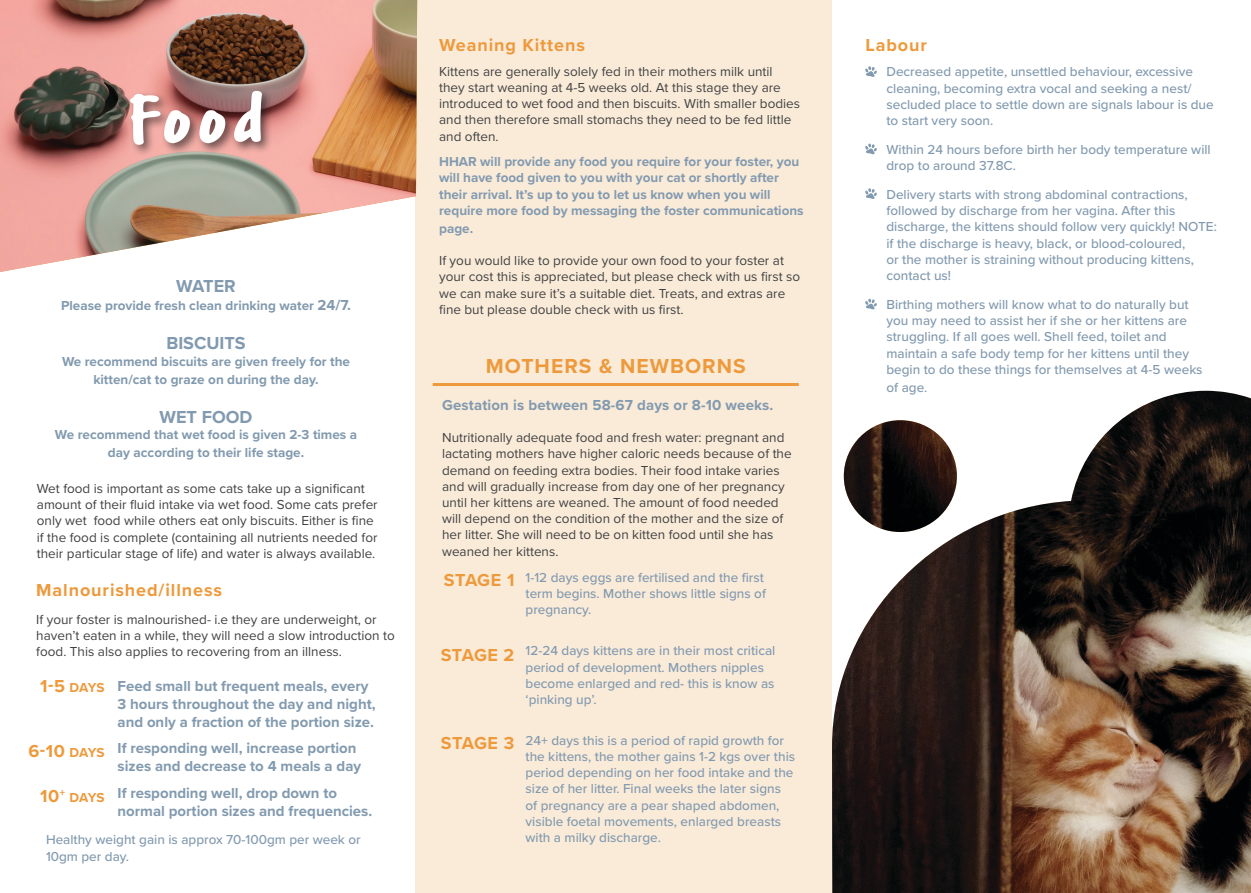
<style>
.page{position:relative;width:1251px;height:893px;background:#fff}
.page>*{position:absolute;margin:0;border:0;box-sizing:border-box;transform-origin:0 0}
.t1{font:71.1px "Ghoust Solid";color:#fff}
.Heading{font:700 21px "Proxima Nova";letter-spacing:.05em;color:#ed9a3d}
.Heading-2{font:700 18px "Proxima Nova";letter-spacing:.05em;color:#ed9a3d}
.white_header{font:700 18px "Proxima Nova";letter-spacing:.025em;color:#ed9a3d}
.Supporting_informati{font:700 18px "Proxima Nova";color:#829aaf}
.Supporting_informati-2{font:700 15px/18px "Proxima Nova";color:#829aaf}
.Body_grey{font:700 15px "Proxima Nova";letter-spacing:.01em;color:#829aaf}
.Supporting_informati-3{font:500 13.5px/16.2px "Proxima Nova";color:#829aaf}
.Body_grey-2{font:13.5px/16.2px "Proxima Nova";color:#414142}
.Body_grey-3{font:700 13.5px/16.2px "Proxima Nova";color:#829aaf}
.Supporting_informati-4{font:700 13.5px/18px "Proxima Nova";color:#829aaf;text-align:center}
.white_header-2{font:700 13.5px "Proxima Nova";letter-spacing:-.005em;color:#ed9a3d}
.s1{font-size:15px}
.s2{font-size:18px}
.s3{font-size:13.5px}
</style>
<div class="page">
<div style="left:415px;top:0;width:416px;height:893px;background:#faebd9"></div>
<img style="left:0;top:0;width:417px;height:272px">
<div style="left:127px;top:87px;width:147px;height:70px;background:#231f20;opacity:.65"></div>
<hr style="left:432px;top:383px;width:366px;height:3px;background:#ed9a3d">
<svg style="left:865px;top:66px;width:11px;height:11px"></svg>
<svg style="left:865px;top:144px;width:11px;height:10px"></svg>
<svg style="left:865px;top:188px;width:11px;height:11px"></svg>
<svg style="left:865px;top:299px;width:11px;height:10px"></svg>
<img style="left:831px;top:391px;width:419px;height:502px">
<img style="left:843px;top:420px;width:113px;height:112px">
<p class="t1" style="left:130px;top:76px;width:133px">Food</p>
<p class="Supporting_informati" style="left:176px;top:272px;width:61px">WATER</p>
<p class="Supporting_informati-4" style="left:61px;top:296px;width:291px">Please provide fresh clean drinking water <span class="s1">24/7.</span></p>
<p class="Supporting_informati" style="left:166px;top:330px;width:81px">BISCUITS</p>
<p class="Supporting_informati-4" style="left:62px;top:352px;width:289px">We recommend biscuits are given freely for the kitten/cat to graze on during the day.</p>
<p class="Supporting_informati" style="left:159px;top:404px;width:94px">WET FOOD</p>
<p class="Supporting_informati-4" style="left:55px;top:426px;width:304px">We recommend that wet food is given 2-3 times a day according to their life stage.</p>
<p class="Body_grey-2" style="left:37px;top:480px;width:342px">Wet food is important as some cats take up a significant amount of their fluid intake via wet food. Some cats prefer only wet food while others eat only biscuits. Either is fine if the food is complete (containing all nutrients needed for their particular stage of life) and water is always available.</p>
<p class="Heading-2" style="left:36px;top:576px;width:187px">Malnourished/illness</p>
<p class="Body_grey-2" style="left:36px;top:610px;width:360px">If your foster is malnourished- i.e they are underweight, or haven’t eaten in a while, they will need a slow introduction to food. This also applies to recovering from an illness.</p>
<p class="white_header-2" style="left:40px;top:678px;width:66px"><span class="s2">1-5</span> DAYS</p>
<p class="white_header" style="left:28px;top:737px;width:78px">6-10 <span class="s3">DAYS</span></p>
<p class="white_header-2" style="left:40px;top:788px;width:66px"><span class="s2">10</span><sup>+</sup> DAYS</p>
<p class="Supporting_informati-2" style="left:117px;top:676px;width:259px">Feed small but frequent meals, every<br>3 hours throughout the day and night, and only a fraction of the portion size.</p>
<p class="Supporting_informati-2" style="left:117px;top:739px;width:245px">If responding well, increase portion sizes and decrease to 4 meals a day</p>
<p class="Supporting_informati-2" style="left:117px;top:783px;width:256px">If responding well, drop down to normal portion sizes and frequencies.</p>
<p class="Supporting_informati-3" style="left:46px;top:831px;width:316px">Healthy weight gain is approx 70-100gm per week or<br>10gm per day.</p>
<p class="Heading-2" style="left:439px;top:31px;width:147px">Weaning Kittens</p>
<p class="Body_grey-2" style="left:439px;top:63px;width:362px">Kittens are generally solely fed in their mothers milk until they start weaning at 4-5 weeks old. At this stage they are introduced to wet food and then biscuits. With smaller bodies and then therefore small stomachs they need to be fed little and often.</p>
<p class="Body_grey-3" style="left:439px;top:153px;width:366px">HHAR will provide any food you require for your foster, you will have food given to you with your cat or shortly after their arrival. It’s up to you to let us know when you will require more food by messaging the foster communications</p>
<p class="Body_grey-3" style="left:439px;top:220px;width:35px">page.</p>
<p class="Body_grey-2" style="left:439px;top:252px;width:362px">If you would like to provide your own food to your foster at your cost this is appreciated, but please check with us first so we can make sure it’s a suitable diet. Treats, and extras are fine but please double check with us first.</p>
<p class="Heading" style="left:485px;top:351px;width:261px">MOTHERS &amp; NEWBORNS</p>
<p class="Body_grey" style="left:442px;top:394px;width:333px">Gestation is between 58-67 days or 8-10 weeks.</p>
<p class="Body_grey-2" style="left:442px;top:429px;width:351px">Nutritionally adequate food and fresh water: pregnant and lactating mothers have higher caloric needs because of the demand on feeding extra bodies. Their food intake varies and will gradually increase from day one of her pregnancy until her kittens are weaned. The amount of food needed will depend on the condition of the mother and the size of her litter. She will need to be on kitten food until she has weaned her kittens.</p>
<p class="Supporting_informati-3" style="left:525px;top:569px;width:242px">1-12 days eggs are fertilised and the first term begins. Mother shows little signs of pregnancy.</p>
<p class="Supporting_informati-3" style="left:525px;top:642px;width:251px">12-24 days kittens are in their most critical period of development. Mothers nipples become enlarged and red- this is know as ‘pinking up’.</p>
<p class="Supporting_informati-3" style="left:525px;top:732px;width:271px">24+ days this is a period of rapid growth for the kittens, the mother gains 1-2 kgs over this period depending on her food intake and the size of her litter. Final weeks the later signs of pregnancy are a pear shaped abdomen, visible foetal movements, enlarged breasts with a milky discharge.</p>
<p class="white_header" style="left:444px;top:566px;width:72px">STAGE 1</p>
<p class="white_header" style="left:440px;top:642px;width:75px">STAGE 2</p>
<p class="white_header" style="left:440px;top:730px;width:75px">STAGE 3</p>
<p class="Heading-2" style="left:865px;top:31px;width:63px">Labour</p>
<p class="Supporting_informati-3" style="left:886px;top:63px;width:329px">Decreased appetite, unsettled behaviour, excessive cleaning, becoming extra vocal and seeking a nest/ secluded place to settle down are signals labour is due to start very soon.</p>
<p class="Supporting_informati-3" style="left:886px;top:141px;width:326px">Within 24 hours before birth her body temperature will drop to around 37.8C.</p>
<p class="Supporting_informati-3" style="left:886px;top:186px;width:332px">Delivery starts with strong abdominal contractions, followed by discharge from her vagina. After this discharge, the kittens should follow very quickly! NOTE: if the discharge is heavy, black, or blood-coloured,<br>or the mother is straining without producing kittens, contact us!</p>
<p class="Supporting_informati-3" style="left:886px;top:296px;width:317px">Birthing mothers will know what to do naturally but you may need to assist her if she or her kittens are struggling. If all goes well. Shell feed, toilet and maintain a safe body temp for her kittens until they begin to do these things for themselves at 4-5 weeks</p>
<p class="Supporting_informati-3" style="left:886px;top:379px;width:42px">of age.</p>
</div>
